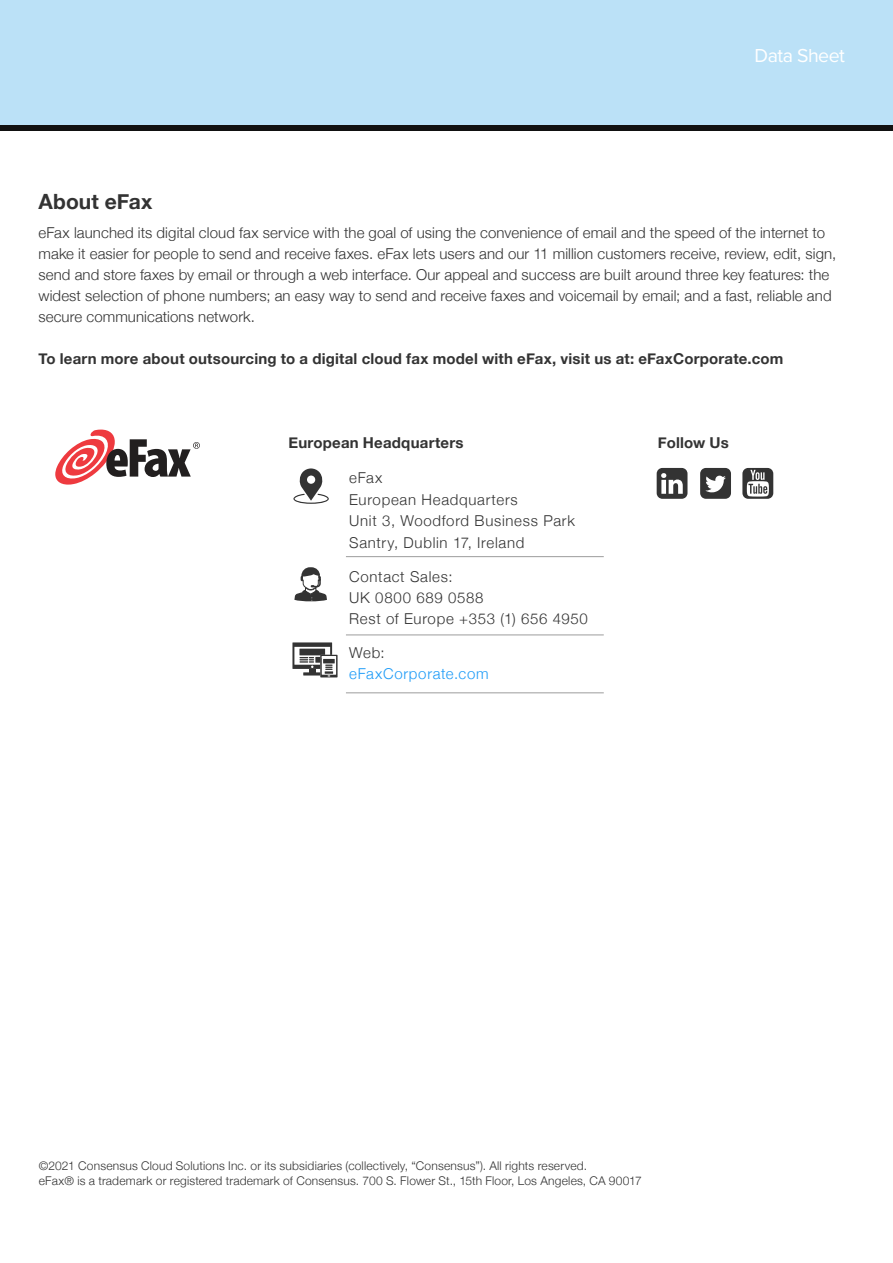
<style>
.page{position:relative;width:893px;height:1263px;background:#fff}
.page>*{position:absolute;margin:0;border:0;box-sizing:border-box;transform-origin:0 0}
.t1{font:700 21px "Helvetica Neue";letter-spacing:.005em;color:#333}
.t2{font:19.5px "Proxima Nova";letter-spacing:-.025em;color:#fff}
.t3{font:300 15px/21px "Helvetica Neue";letter-spacing:.01em;color:#333}
.t4{font:700 15px "Helvetica Neue";letter-spacing:.015em;color:#333}
.t5{font:300 15px/21.8px "Helvetica Neue";letter-spacing:.05em;color:#333}
.t6{font:300 15px/21px "Helvetica Neue";letter-spacing:.045em;color:#333}
.t7{font:300 15px "Helvetica Neue";letter-spacing:.05em;color:#1d9bf7}
.t8{font:300 12px/15px "Helvetica Neue";letter-spacing:.015em;color:#333}
</style>
<div class="page">
<div style="left:0;top:0;width:893px;height:127px;background:#bbe1f7"></div>
<svg style="left:700px;top:468px;width:31px;height:31px"></svg>
<svg style="left:657px;top:468px;width:30px;height:31px"></svg>
<svg style="left:742px;top:468px;width:31px;height:31px"></svg>
<hr style="left:346px;top:556px;width:258px;height:1px;background:#9c9c9c">
<hr style="left:346px;top:635px;width:258px;height:1px;background:#9c9c9c">
<hr style="left:346px;top:693px;width:258px;height:1px;background:#9c9c9c">
<svg style="left:293px;top:468px;width:36px;height:36px"></svg>
<svg style="left:294px;top:567px;width:33px;height:35px"></svg>
<div style="left:320px;top:655px;width:18px;height:22px;background:linear-gradient(to bottom,#4d4d4d,#3c3c3c)"></div>
<svg style="left:292px;top:642px;width:44px;height:34px"></svg>
<svg style="left:55px;top:430px;width:145px;height:55px"></svg>
<div style="left:0;top:125px;width:893px;height:6px;background:#111"></div>
<h2 class="t2" style="left:755px;top:47px;width:92px">Data Sheet</h2>
<h1 class="t1" style="left:38px;top:193px;width:116px">About eFax</h1>
<p class="t3" style="left:38px;top:224px;width:799px">eFax launched its digital cloud fax service with the goal of using the convenience of email and the speed of the internet to make it easier for people to send and receive faxes. eFax lets users and our 11 million customers receive, review, edit, sign, send and store faxes by email or through a web interface. Our appeal and success are built around three key features: the widest selection of phone numbers; an easy way to send and receive faxes and voicemail by email; and a fast, reliable and secure communications network.</p>
<p class="t4" style="left:38px;top:353px;width:746px">To learn more about outsourcing to a digital cloud fax model with eFax, visit us at: eFaxCorporate.com</p>
<p class="t4" style="left:288px;top:437px;width:177px">European Headquarters</p>
<p class="t4" style="left:658px;top:437px;width:72px">Follow Us</p>
<p class="t5" style="left:349px;top:468px;width:227px">eFax<br>European Headquarters<br>Unit 3, Woodford Business Park<br>Santry, Dublin 17, Ireland</p>
<p class="t6" style="left:349px;top:567px;width:240px">Contact Sales:<br>UK 0800 689 0588<br>Rest of Europe +353 (1) 656 4950</p>
<p class="t3" style="left:349px;top:643px;width:37px">Web:</p>
<p class="t7" style="left:349px;top:668px;width:141px">eFaxCorporate.com</p>
<p class="t8" style="left:39px;top:1159px;width:604px">©2021 Consensus Cloud Solutions Inc. or its subsidiaries (collectively, “Consensus”). All rights reserved.<br>eFax® is a trademark or registered trademark of Consensus. 700 S. Flower St., 15th Floor, Los Angeles, CA 90017</p>
</div>
